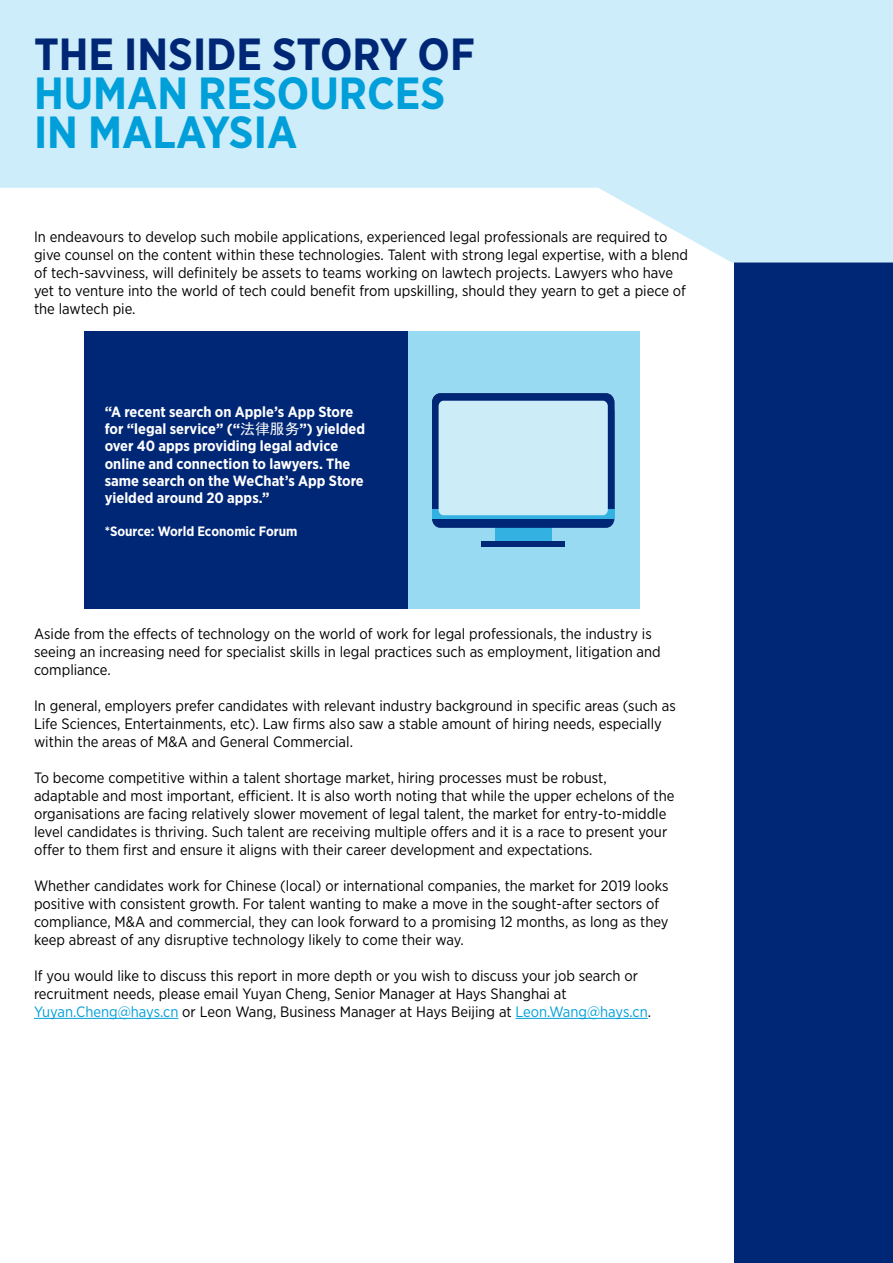
<style>
.page{position:relative;width:893px;height:1263px;background:#fff}
.page>*{position:absolute;margin:0;border:0;box-sizing:border-box;transform-origin:0 0}
.t1{font:700 45px/38.8px "Gotham Narrow";color:#009fda}
.t2{font:700 45px "Gotham Narrow";color:#002776}
.t3{font:15px/18px "Gotham Narrow";color:#000}
.t4{font:700 14.85px/17.2px "Gotham Narrow";color:#fff}
.t5{font:700 13.5px "Gotham Narrow";color:#fff}
.s1{font-family:"Sim Hei";font-weight:400}
.s2{color:#009fda}
</style>
<div class="page">
<div style="left:734px;top:238px;width:159px;height:1025px;background:#002776"></div>
<svg style="left:0;top:0;width:893px;height:262px;fill:#ccedf9"></svg>
<div style="left:84px;top:332px;width:556px;height:277px;background:#99daf3"></div>
<div style="left:84px;top:332px;width:324px;height:277px;background:#002776"></div>
<div style="left:495px;top:484px;width:56px;height:63px;background:#33b2e1"></div>
<div style="left:481px;top:542px;width:84px;height:5px;background:#002776"></div>
<div style="left:432px;top:403px;width:182px;height:125px;background:#002776;border-radius:9px"></div>
<div style="left:432px;top:393px;width:182px;height:125px;background:#002776;border-radius:9px"></div>
<svg style="left:432px;top:509px;width:182px;height:10px"></svg>
<div style="left:439px;top:401px;width:169px;height:114px;background:#ccecf8;border-radius:5px"></div>
<hr style="left:34px;top:1018px;width:144px;height:1px;background:#009fda">
<hr style="left:516px;top:1018px;width:132px;height:1px;background:#009fda">
<h1 class="t2" style="left:34px;top:25px;width:442px">THE INSIDE STORY OF</h1>
<h1 class="t1" style="left:34px;top:73px;width:413px">HUMAN RESOURCES<br>IN MALAYSIA</h1>
<p class="t3" style="left:34px;top:227px;width:655px">In endeavours to develop such mobile applications, experienced legal professionals are required to give counsel on the content within these technologies. Talent with strong legal expertise, with a blend of tech-savviness, will definitely be assets to teams working on lawtech projects. Lawyers who have yet to venture into the world of tech could benefit from upskilling, should they yearn to get a piece of the lawtech pie.</p>
<p class="t4" style="left:105px;top:403px;width:262px">“A recent search on Apple’s App Store for “legal service” (“<span class="s1">法律服务</span>”) yielded over 40 apps providing legal advice online and connection to lawyers. The same search on the WeChat’s App Store yielded around 20 apps.”</p>
<p class="t5" style="left:105px;top:522px;width:194px">*Source: World Economic Forum</p>
<p class="t3" style="left:34px;top:624px;width:628px">Aside from the effects of technology on the world of work for legal professionals, the industry is seeing an increasing need for specialist skills in legal practices such as employment, litigation and compliance.</p>
<p class="t3" style="left:34px;top:696px;width:643px">In general, employers prefer candidates with relevant industry background in specific areas (such as<br>Life Sciences, Entertainments, etc). Law firms also saw a stable amount of hiring needs, especially within the areas of M&amp;A and General Commercial.</p>
<p class="t3" style="left:34px;top:768px;width:642px">To become competitive within a talent shortage market, hiring processes must be robust, adaptable and most important, efficient. It is also worth noting that while the upper echelons of the organisations are facing relatively slower movement of legal talent, the market for entry-to-middle level candidates is thriving. Such talent are receiving multiple offers and it is a race to present your offer to them first and ensure it aligns with their career development and expectations.</p>
<p class="t3" style="left:34px;top:876px;width:636px">Whether candidates work for Chinese (local) or international companies, the market for 2019 looks positive with consistent growth. For talent wanting to make a move in the sought-after sectors of compliance, M&amp;A and commercial, they can look forward to a promising 12 months, as long as they keep abreast of any disruptive technology likely to come their way.</p>
<p class="t3" style="left:34px;top:966px;width:619px">If you would like to discuss this report in more depth or you wish to discuss your job search or recruitment needs, please email Yuyan Cheng, Senior Manager at Hays Shanghai at<br><span class="s2">Yuyan.Cheng@hays.cn</span> or Leon Wang, Business Manager at Hays Beijing at <span class="s2">Leon.Wang@hays.cn</span>.</p>
</div>
